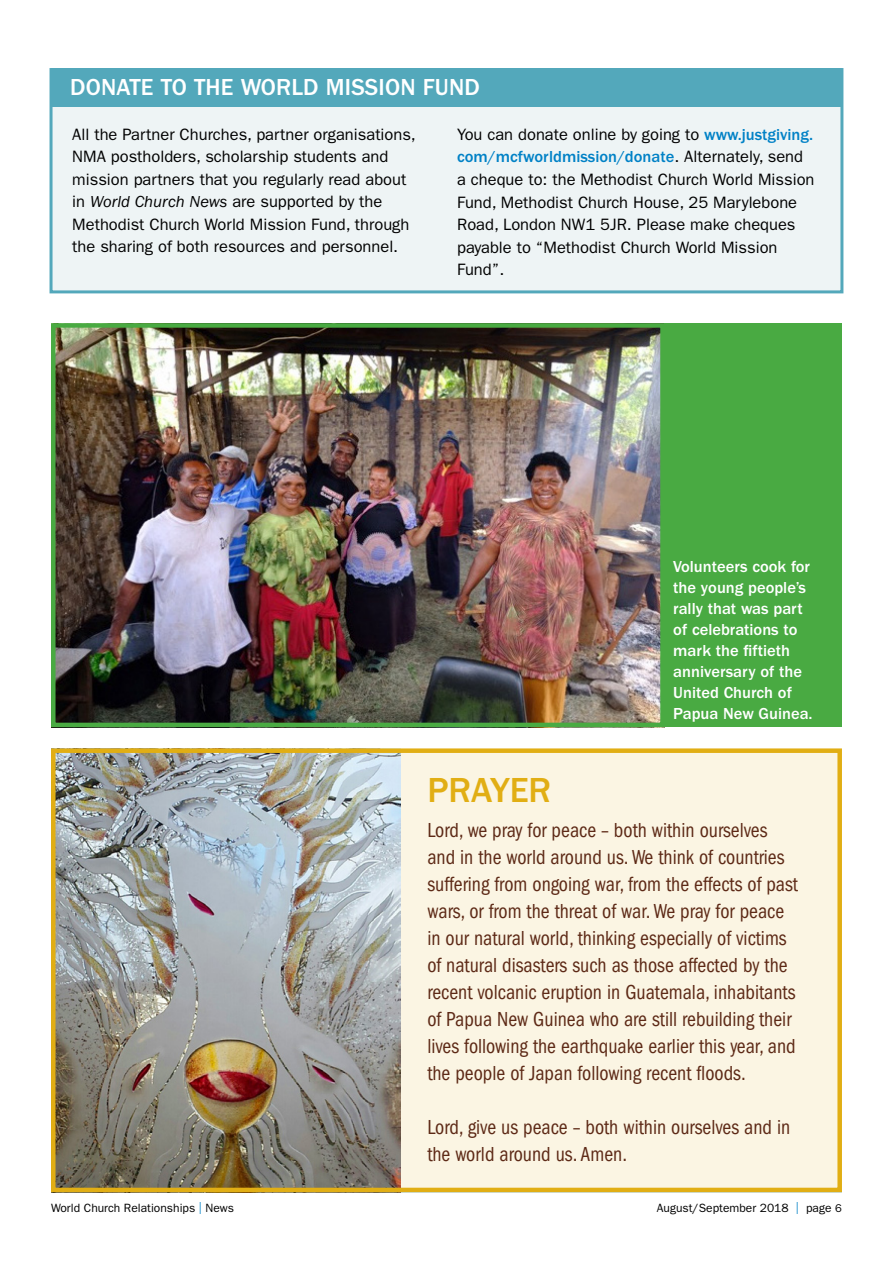
<style>
.page{position:relative;width:893px;height:1263px;background:#fff}
.page>*{position:absolute;margin:0;border:0;box-sizing:border-box;transform-origin:0 0}
.t1{font:500 36px "Franklin Gothic";color:#e1ae14}
.t2{font:500 24px "Franklin Gothic";letter-spacing:.01em;color:#fff}
.t3{font:condensed 21px/27px "Franklin Gothic";color:#5d2916;scale:.95 1}
.t4{font:16.5px/22.5px "Franklin Gothic";color:#000}
.t5{font:500 16.5px/21px "Franklin Gothic";color:#fff}
.t6{font:12px "Franklin Gothic";color:#000}
.s1{font-style:italic}
.s2{font-weight:500;color:#0081c6}
.s3{color:#0081c6}
.s4{font-size:11.25px}
</style>
<div class="page">
<div style="left:53px;top:751px;width:787px;height:439px;background:#fbf5e3"></div>
<img style="left:56px;top:753px;width:345px;height:434px">
<div style="left:51px;top:748px;width:791px;height:444px;border:4px solid #e1ae14"></div>
<div style="left:50px;top:68px;width:793px;height:225px;background:#eef4f5;border:3px solid #53a8bb"></div>
<img style="left:56px;top:328px;width:604px;height:394px">
<div style="left:51px;top:323px;width:614px;height:404px;border:4px solid #49aa42"></div>
<div style="left:665px;top:323px;width:177px;height:404px;background:#49aa42"></div>
<div style="left:51px;top:68px;width:791px;height:38px;background:#53a8bb"></div>
<p class="t2" style="left:70px;top:73px;width:411px">DONATE TO THE WORLD MISSION FUND</p>
<p class="t4" style="left:72px;top:123px;width:345px">All the Partner Churches, partner organisations, NMA postholders, scholarship students and mission partners that you regularly read about in <span class="s1">World Church News</span> are supported by the Methodist Church World Mission Fund, through the sharing of both resources and personnel.</p>
<p class="t4" style="left:457px;top:123px;width:359px">You can donate online by going to <span class="s2">www.justgiving. com/mcfworldmission/donate</span>. Alternately, send a cheque to: the Methodist Church World Mission Fund, Methodist Church House, 25 Marylebone Road, London NW1 5JR. Please make cheques payable to “Methodist Church World Mission Fund”.</p>
<p class="t5" style="left:673px;top:556px;width:141px">Volunteers cook for the young people’s rally that was part of celebrations to mark the fiftieth anniversary of the<br>United Church of<br>Papua New Guinea.</p>
<h1 class="t1" style="left:427px;top:770px;width:125px">PRAYER</h1>
<p class="t3" style="left:427px;top:817px;width:392px">Lord, we pray for peace – both within ourselves and in the world around us. We think of countries suffering from ongoing war, from the effects of past wars, or from the threat of war. We pray for peace in our natural world, thinking especially of victims of natural disasters such as those affected by the recent volcanic eruption in Guatemala, inhabitants of Papua New Guinea who are still rebuilding their lives following the earthquake earlier this year, and the people of Japan following recent floods.</p>
<p class="t3" style="left:427px;top:1114px;width:383px">Lord, give us peace – both within ourselves and in the world around us. Amen.</p>
<p class="t6" style="left:51px;top:1201px;width:184px">World Church Relationships <span class="s3">|</span> News</p>
<p class="t6" style="left:657px;top:1201px;width:187px">August/September 2018 <span class="s3">|</span> page <span class="s4">6</span></p>
</div>
